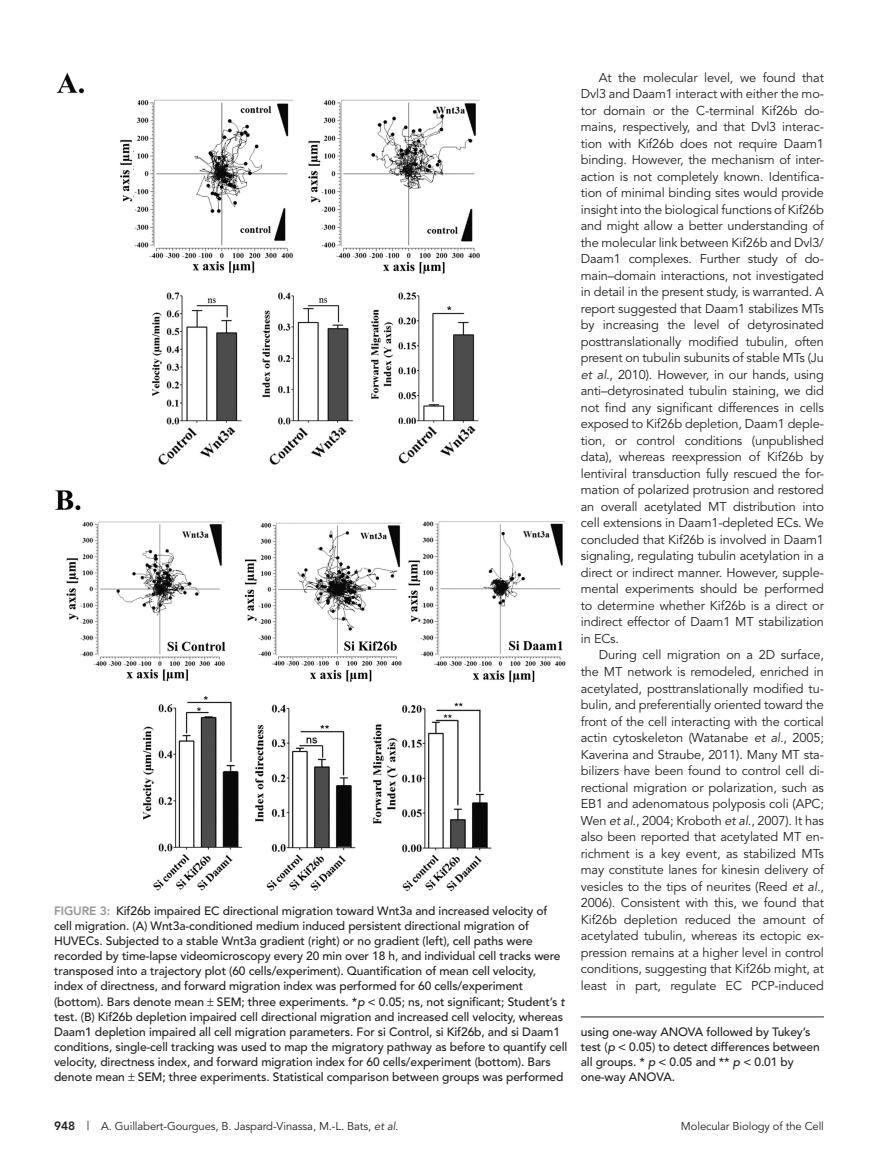
<style>
.page{position:relative;width:878px;height:1175px;background:#fff}
.page>*{position:absolute;margin:0;border:0;box-sizing:border-box;transform-origin:0 0}
.Para{font:12.75px/16.5px "Avenir";letter-spacing:-.01em;color:#231f20;text-align:justify}
.FigCaption{font:500 12px/15px "Avenir";letter-spacing:-.01em;color:#231f20}
.t1{font:11.25px "Avenir";letter-spacing:-.01em;color:#231f20}
.s1{font-weight:800;color:#939598}
.s2{font-style:italic}
.s3{font-weight:800;font-size:12px}
.s4{font-size:12px}
</style>
<div class="page">
<img style="left:55px;top:73px;width:511px;height:818px">
<hr style="left:580px;top:1016px;width:244px;height:1px;background:#231f20">
<p class="FigCaption" style="left:54px;top:904px;width:515px"><span class="s1">FIGURE 3:</span> Kif26b impaired EC directional migration toward Wnt3a and increased velocity of cell migration. (A) Wnt3a-conditioned medium induced persistent directional migration of HUVECs. Subjected to a stable Wnt3a gradient (right) or no gradient (left), cell paths were recorded by time-lapse videomicroscopy every 20 min over 18 h, and individual cell tracks were transposed into a trajectory plot (60 cells/experiment). Quantification of mean cell velocity, index of directness, and forward migration index was performed for 60 cells/experiment (bottom). Bars denote mean SEM; three experiments. *<span class="s2">p</span> &lt; 0.05; ns, not significant; Student’s <span class="s2">t </span>test. (B) Kif26b depletion impaired cell directional migration and increased cell velocity, whereas Daam1 depletion impaired all cell migration parameters. For si Control, si Kif26b, and si Daam1 conditions, single-cell tracking was used to map the migratory pathway as before to quantify cell velocity, directness index, and forward migration index for 60 cells/experiment (bottom). Bars denote mean SEM; three experiments. Statistical comparison between groups was performed</p>
<p class="Para" style="left:580px;top:69px;width:245px;text-indent:18px">At the molecular level, we found that Dvl3 and Daam1 interact with either the mo&shy;tor domain or the C-terminal Kif26b do&shy;mains, respectively, and that Dvl3 interac&shy;tion with Kif26b does not require Daam1 binding. However, the mechanism of inter&shy;action is not completely known. Identifica&shy;tion of minimal binding sites would provide insight into the biological functions of Kif26b and might allow a better understanding of the molecular link between Kif26b and Dvl3/ Daam1 complexes. Further study of do&shy;main–domain interactions, not investigated in detail in the present study, is warranted. A report suggested that Daam1 stabilizes MTs by increasing the level of detyrosinated posttranslationally modified tubulin, often present on tubulin subunits of stable MTs (Ju <span class="s2">et al.</span>, 2010). However, in our hands, using anti–detyrosinated tubulin staining, we did not find any significant differences in cells exposed to Kif26b depletion, Daam1 deple&shy;tion, or control conditions (unpublished data), whereas reexpression of Kif26b by lentiviral transduction fully rescued the for&shy;mation of polarized protrusion and restored an overall acetylated MT distribution into cell extensions in Daam1-depleted ECs. We concluded that Kif26b is involved in Daam1 signaling, regulating tubulin acetylation in a direct or indirect manner. However, supple&shy;mental experiments should be performed to determine whether Kif26b is a direct or indirect effector of Daam1 MT stabilization in ECs.</p>
<p class="Para" style="left:580px;top:647px;width:245px;text-indent:18px">During cell migration on a 2D surface, the MT network is remodeled, enriched in acetylated, posttranslationally modified tu&shy;bulin, and preferentially oriented toward the front of the cell interacting with the cortical actin cytoskeleton (Watanabe <span class="s2">et al.</span>, 2005; Kaverina and Straube, 2011). Many MT sta&shy;bilizers have been found to control cell di&shy;rectional migration or polarization, such as EB1 and adenomatous polyposis coli (APC; Wen <span class="s2">et al.</span>, 2004; Kroboth <span class="s2">et al.</span>, 2007). It has also been reported that acetylated MT en&shy;richment is a key event, as stabilized MTs may constitute lanes for kinesin delivery of vesicles to the tips of neurites (Reed <span class="s2">et al.</span>, 2006). Consistent with this, we found that Kif26b depletion reduced the amount of acetylated tubulin, whereas its ectopic ex&shy;pression remains at a higher level in control conditions, suggesting that Kif26b might, at least in part, regulate EC PCP-induced</p>
<p class="FigCaption" style="left:580px;top:1024px;width:240px">using one-way ANOVA followed by Tukey’s test (<span class="s2">p</span> &lt; 0.05) to detect differences between all groups. * <span class="s2">p</span> &lt; 0.05 and ** <span class="s2">p</span> &lt; 0.01 by one-way ANOVA.</p>
<p class="t1" style="left:54px;top:1119px;width:346px"><span class="s3">948</span> <span class="s4">|</span> A. Guillabert-Gourgues, B. Jaspard-Vinassa, M.-L. Bats, <span class="s2">et al</span>.</p>
<p class="t1" style="left:681px;top:1119px;width:144px">Molecular Biology of the Cell</p>
</div>
